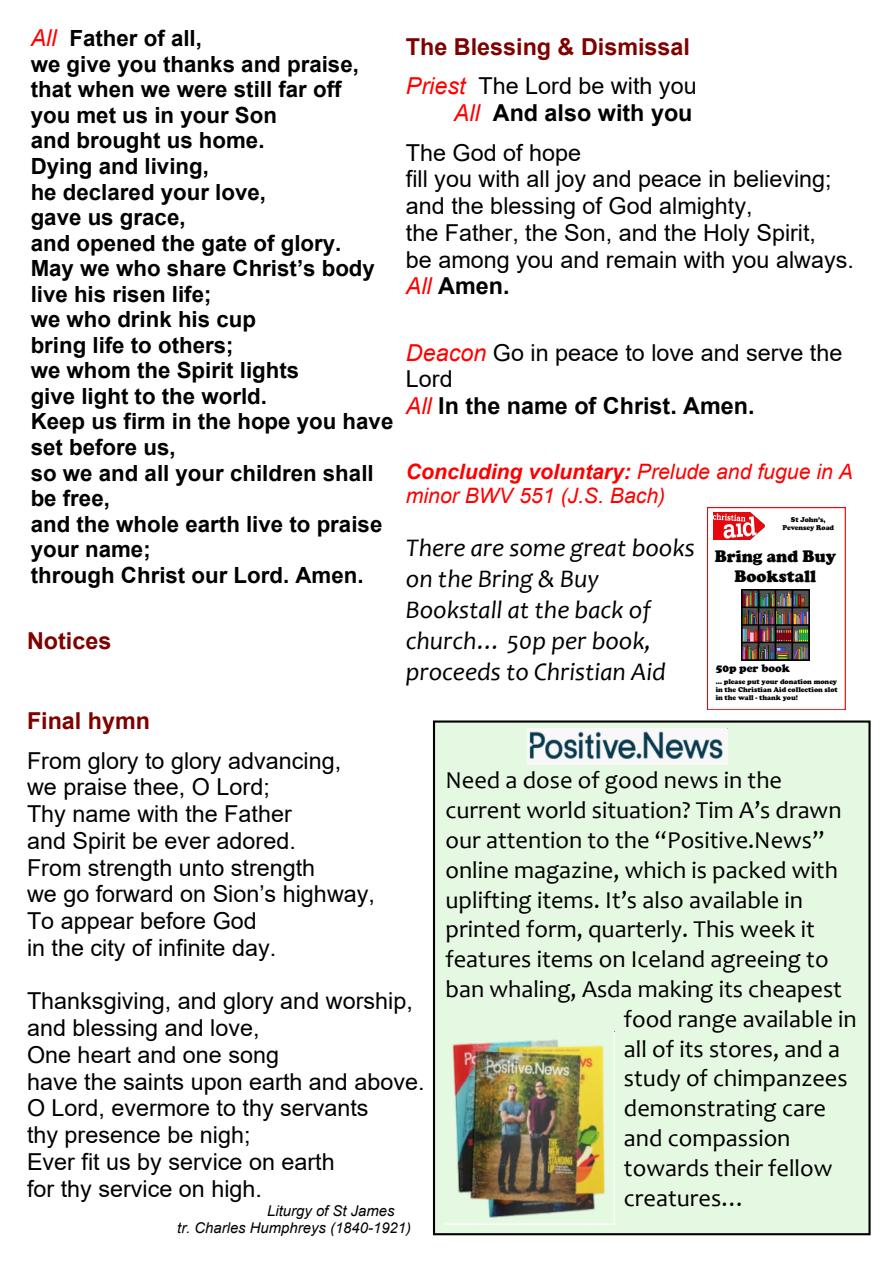
<style>
.page{position:relative;width:893px;height:1263px;background:#fff}
.page>*{position:absolute;margin:0;border:0;box-sizing:border-box;transform-origin:0 0}
.t1{font:italic 25.5px/31px "Candara";color:#000}
.t2{font:24.45px "Candara";color:#000}
.t3{font:23.4px/26.7px "Arial";color:#000}
.t4{font:700 23.4px/39.5px "Arial";color:#800000}
.t5{font:700 23.4px/39.5px "Arial";color:#000}
.t6{font:700 22.35px/25.5px "Arial";color:#000}
.t7{font:italic 21.15px/24.3px "Arial";color:#f00}
.t8{font:900 17.25px/19.8px "Cooper";color:#000;text-align:center}
.t9{font:italic 14.85px/17.1px "Arial";color:#000}
.t10{font:900 11.55px "Cooper";color:#000}
.t11{font:900 7.2px/8.2px "Cooper";color:#000;text-align:center}
.s1{font-weight:400;font-style:italic;font-size:23.4px;color:#f00}
.s2{font-weight:400;font-style:italic;color:#f00}
.s3{font-weight:400;color:#000}
.s4{font-weight:400}
.s5{font-style:italic;color:#f00}
.s6{font-weight:700}
</style>
<div class="page">
<div style="left:433px;top:720px;width:438px;height:515px;background:#e5f8e1;border:2px solid #000"></div>
<img style="left:445px;top:1031px;width:169px;height:194px">
<img style="left:527px;top:728px;width:201px;height:36px">
<div style="left:707px;top:507px;width:138px;height:203px;background:#fff;border:1px solid #f00;opacity:.02"></div>
<p class="t6" style="left:31px;top:28px;width:364px"><span class="s1">All</span> Father of all,<br>we give you thanks and praise, that when we were still far off<br>you met us in your Son<br>and brought us home.<br>Dying and living,<br>he declared your love,<br>gave us grace,<br>and opened the gate of glory.<br>May we who share Christ’s body live his risen life;<br>we who drink his cup<br>bring life to others;<br>we whom the Spirit lights<br>give light to the world.<br>Keep us firm in the hope you have set before us,<br>so we and all your children shall be free,<br>and the whole earth live to praise your name;<br>through Christ our Lord. Amen.</p>
<p class="t4" style="left:27px;top:623px;width:86px">Notices</p>
<p class="t4" style="left:406px;top:29px;width:292px">The Blessing &amp; Dismissal<br><span class="s2">Priest</span> <span class="s3">The Lord be with you</span></p>
<p class="t5" style="left:406px;top:95px;width:288px;text-indent:48px"><span class="s2">All</span> And also with you<br><span class="s4">The God of hope</span></p>
<p class="t3" style="left:406px;top:168px;width:450px">fill you with all joy and peace in believing; and the blessing of God almighty,<br>the Father, the Son, and the Holy Spirit,<br>be among you and remain with you always.<br><span class="s5">All</span> <span class="s6">Amen.</span></p>
<p class="t3" style="left:406px;top:341px;width:438px"><span class="s5">Deacon</span> Go in peace to love and serve the<br>Lord<br><span class="s5">All</span> <span class="s6">In the name of Christ. Amen.</span></p>
<p class="t7" style="left:406px;top:461px;width:449px"><span class="s6">Concluding voluntary:</span> Prelude and fugue in A minor BWV 551 (J.S. Bach)</p>
<p class="t1" style="left:406px;top:534px;width:290px">There are some great books on the Bring &amp; Buy<br>Bookstall at the back of church… 50p per book, proceeds to Christian Aid</p>
<p class="t11" style="left:782px;top:516px;width:53px">St John’s,<br>Pevensey Road</p>
<p class="t8" style="left:715px;top:548px;width:123px">Bring and Buy<br>Bookstall</p>
<p class="t10" style="left:716px;top:664px;width:76px">50p per book</p>
<p class="t11" style="left:716px;top:678px;width:124px;text-align:justify">… please put your donation money in the Christian Aid collection slot in the wall - thank you!</p>
<p class="t4" style="left:27px;top:703px;width:125px">Final hymn</p>
<p class="t3" style="left:27px;top:749px;width:350px">From glory to glory advancing, we praise thee, O Lord;<br>Thy name with the Father<br>and Spirit be ever adored.<br>From strength unto strength<br>we go forward on Sion’s highway,<br>To appear before God<br>in the city of infinite day.</p>
<p class="t3" style="left:27px;top:990px;width:399px">Thanksgiving, and glory and worship, and blessing and love,<br>One heart and one song<br>have the saints upon earth and above.<br>O Lord, evermore to thy servants<br>thy presence be nigh;<br>Ever fit us by service on earth<br>for thy service on high.</p>
<p class="t9" style="left:177px;top:1203px;width:235px;text-indent:90px">Liturgy of St James tr. Charles Humphreys (1840-1921)</p>
<p class="t2" style="left:445px;top:771px;width:338px">Need a dose of good news in the</p>
<p class="t2" style="left:445px;top:800px;width:398px">current world situation? Tim A’s drawn</p>
<p class="t2" style="left:445px;top:830px;width:380px">our attention to the “Positive.News”</p>
<p class="t2" style="left:445px;top:860px;width:394px">online magazine, which is packed with</p>
<p class="t2" style="left:445px;top:890px;width:359px">uplifting items. It’s also available in</p>
<p class="t2" style="left:445px;top:920px;width:371px">printed form, quarterly. This week it</p>
<p class="t2" style="left:445px;top:949px;width:385px">features items on Iceland agreeing to</p>
<p class="t2" style="left:445px;top:979px;width:398px">ban whaling, Asda making its cheapest</p>
<p class="t2" style="left:624px;top:1009px;width:234px">food range available in</p>
<p class="t2" style="left:624px;top:1039px;width:218px">all of its stores, and a</p>
<p class="t2" style="left:624px;top:1069px;width:225px">study of chimpanzees</p>
<p class="t2" style="left:624px;top:1098px;width:204px">demonstrating care</p>
<p class="t2" style="left:624px;top:1128px;width:168px">and compassion</p>
<p class="t2" style="left:624px;top:1158px;width:210px">towards their fellow</p>
<p class="t2" style="left:624px;top:1188px;width:123px">creatures…</p>
</div>
